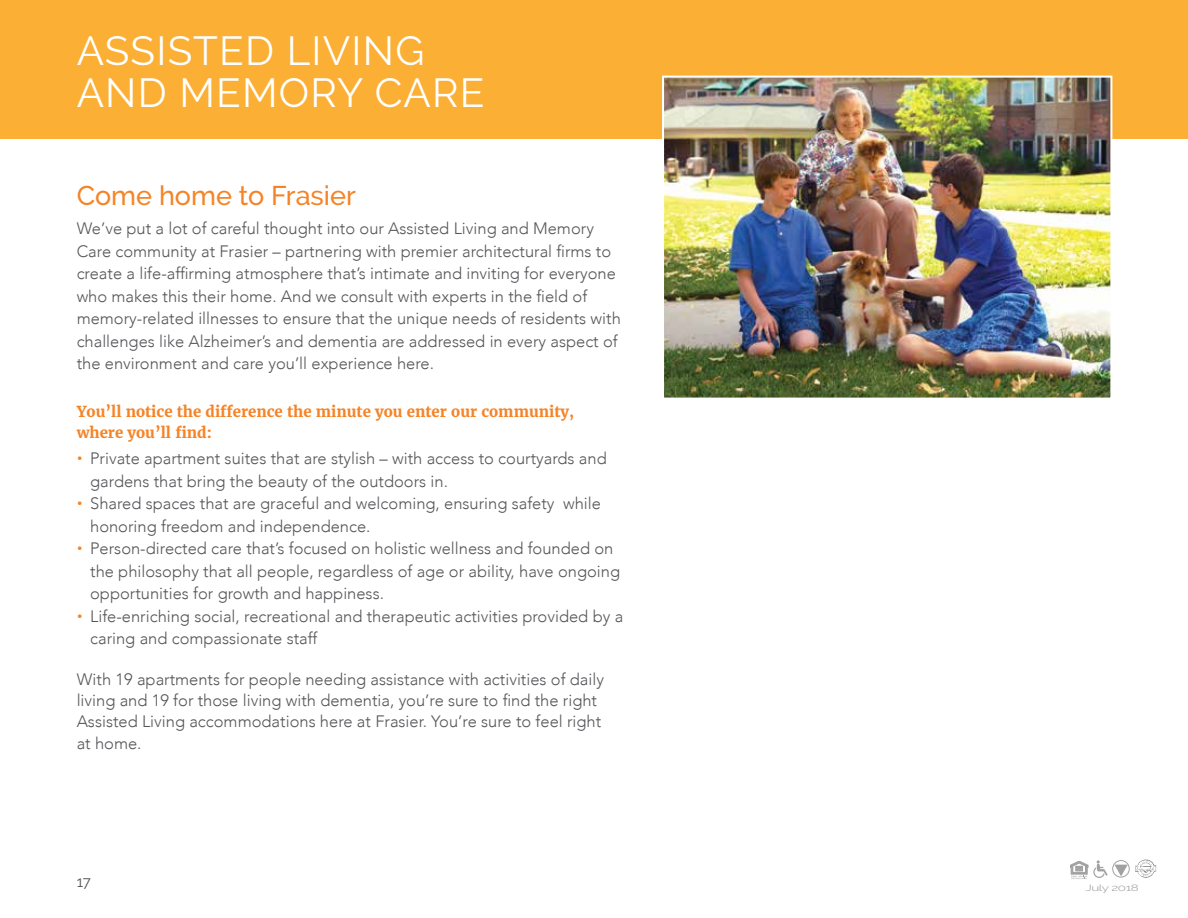
<style>
.page{position:relative;width:1188px;height:918px;background:#fff}
.page>*{position:absolute;margin:0;border:0;box-sizing:border-box;transform-origin:0 0}
.t1{font:40.5px/42px "Raleway";letter-spacing:.03em;color:#fff}
.t2{font:500 27px "Raleway";color:#f58427}
.t3{font:300 16.5px/22.5px "Avenir";color:#56565a}
.t4{font:700 15px/21px "Merriweather";color:#f58427}
.t5{font:15px "Raleway";color:#56565a}
.t6{font:300 9px "Raleway";letter-spacing:-.03em;color:#939598;scale:1.5 1}
.s1{font-family:"Raleway";font-weight:800;color:#f58427}
</style>
<div class="page">
<div style="left:0;top:0;width:1188px;height:139px;background:#fbaf34"></div>
<svg style="left:1070px;top:860px;width:38px;height:19px"></svg>
<svg style="left:1113px;top:861px;width:16px;height:16px"></svg>
<div style="left:1112px;top:860px;width:18px;height:18px;border:1px solid #000;border-radius:50%"></div>
<svg style="left:1114px;top:865px;width:14px;height:11px"></svg>
<img style="left:1135px;top:859px;width:22px;height:19px">
<img style="left:665px;top:79px;width:444px;height:318px">
<div style="left:662px;top:76px;width:450px;height:324px;border:2px solid #fff"></div>
<h1 class="t1" style="left:77px;top:30px;width:409px">ASSISTED LIVING<br>AND MEMORY CARE</h1>
<h2 class="t2" style="left:77px;top:180px;width:281px">Come home to Frasier</h2>
<p class="t3" style="left:77px;top:218px;width:546px">We’ve put a lot of careful thought into our Assisted Living and Memory Care community at Frasier – partnering with premier architectural firms to create a life-affirming atmosphere that’s intimate and inviting for everyone who makes this their home. And we consult with experts in the field of memory-related illnesses to ensure that the unique needs of residents with challenges like Alzheimer’s and dementia are addressed in every aspect of the environment and care you’ll experience here.</p>
<p class="t4" style="left:77px;top:402px;width:499px">You’ll notice the difference the minute you enter our community, where you’ll find:</p>
<p class="t3" style="left:90px;top:447px;width:518px;text-indent:-13px"><span class="s1">•</span> Private apartment suites that are stylish – with access to courtyards and gardens that bring the beauty of the outdoors in.</p>
<p class="t3" style="left:90px;top:492px;width:512px;text-indent:-13px"><span class="s1">•</span> Shared spaces that are graceful and welcoming, ensuring safety while honoring freedom and independence.</p>
<p class="t3" style="left:90px;top:537px;width:531px;text-indent:-13px"><span class="s1">•</span> Person-directed care that’s focused on holistic wellness and founded on the philosophy that all people, regardless of age or ability, have ongoing opportunities for growth and happiness.</p>
<p class="t3" style="left:90px;top:605px;width:535px;text-indent:-13px"><span class="s1">•</span> Life-enriching social, recreational and therapeutic activities provided by a caring and compassionate staff</p>
<p class="t3" style="left:77px;top:669px;width:529px;line-height:21px">With 19 apartments for people needing assistance with activities of daily living and 19 for those living with dementia, you’re sure to find the right Assisted Living accommodations here at Frasier. You’re sure to feel right at home.</p>
<p class="t5" style="left:77px;top:873px;width:16px">17</p>
<p class="t6" style="left:1085px;top:882px;width:37px">July 2018</p>
</div>
